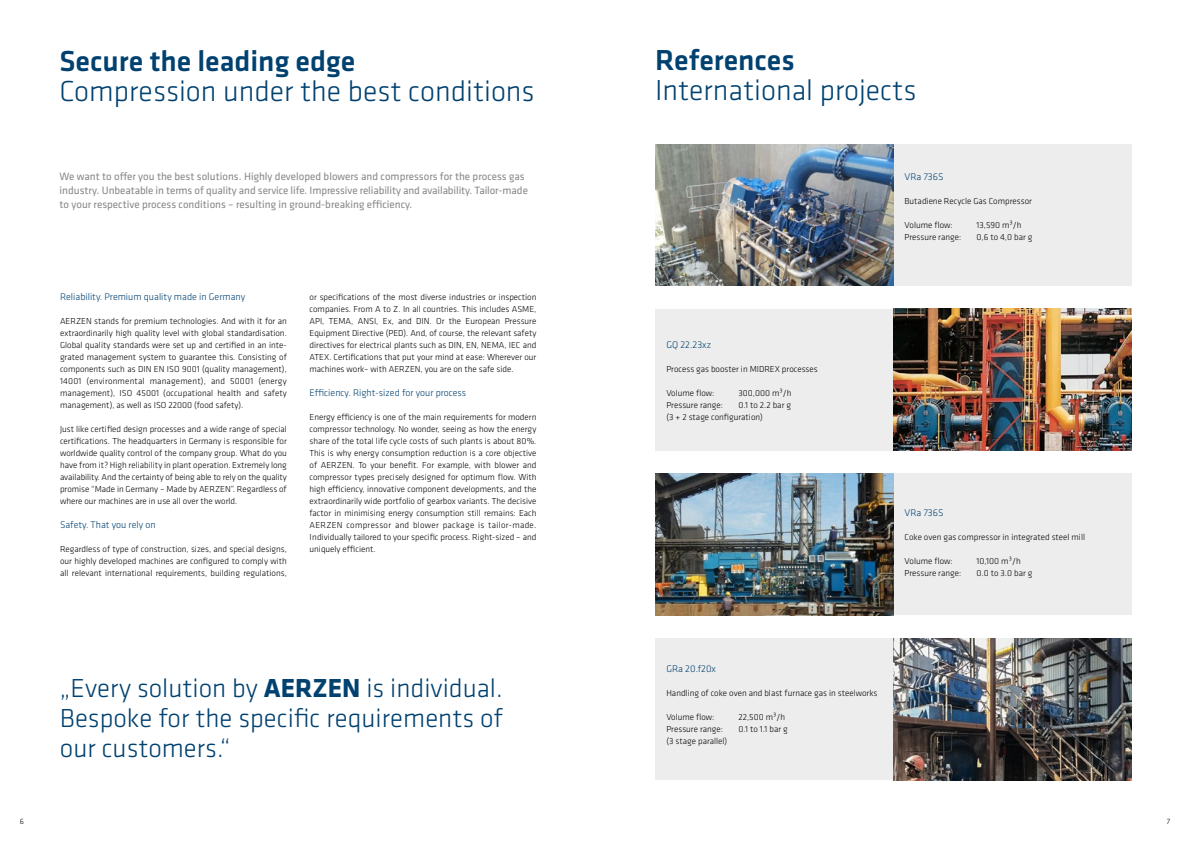
<style>
.page{position:relative;width:1191px;height:842px;background:#fff}
.page>*{position:absolute;margin:0;border:0;box-sizing:border-box;transform-origin:0 0}
.t1{font:300 30px "Klavika";color:#004170}
.t2{font:500 30px "Klavika";color:#004170}
.t3{font:300 27px/30px "Klavika";color:#004170;text-align:justify}
.t4{font:11px/14px "Klavika";color:#878787}
.t5{font:300 10px "Klavika";color:#004170}
.t6{font:300 9px/12px "Klavika";color:#020203;text-align:justify}
.t7{font:300 8px "Klavika";color:#000}
.s1{font-weight:700}
</style>
<div class="page">
<div style="left:655px;top:309px;width:249px;height:141px;background:#ededed"></div>
<img style="left:893px;top:309px;width:238px;height:141px">
<div style="left:655px;top:638px;width:249px;height:142px;background:#ededed"></div>
<img style="left:893px;top:638px;width:238px;height:142px">
<div style="left:882px;top:144px;width:249px;height:142px;background:#ededed"></div>
<img style="left:655px;top:144px;width:238px;height:142px">
<div style="left:882px;top:474px;width:249px;height:141px;background:#ededed"></div>
<img style="left:655px;top:474px;width:238px;height:141px">
<h1 class="t2" style="left:60px;top:40px;width:297px">Secure the leading edge</h1>
<h1 class="t1" style="left:60px;top:73px;width:476px">Compression under the best conditions</h1>
<p class="t4" style="left:60px;top:169px;width:470px">We want to offer you the best solutions. Highly developed blowers and compressors for the process gas industry. Unbeatable in terms of quality and service life. Impressive reliability and availability. Tailor-made to your respective process conditions – resulting in ground-breaking efficiency.</p>
<p class="t5" style="left:60px;top:291px;width:187px">Reliability. Premium quality made in Germany</p>
<p class="t6" style="left:60px;top:315px;width:228px">AERZEN stands for premium technologies. And with it for an extraordinarily high quality level with global standardisation.<br>Global quality standards were set up and certified in an inte&shy;grated management system to guarantee this. Consisting of components such as DIN EN ISO 9001 (quality management), 14001 (environmental management), and 50001 (energy management), ISO 45001 (occupational health and safety management), as well as ISO 22000 (food safety).</p>
<p class="t6" style="left:60px;top:423px;width:228px">Just like certified design processes and a wide range of special certifications. The headquarters in Germany is responsible for worldwide quality control of the company group. What do you have from it? High reliability in plant operation. Extremely long availability. And the certainty of being able to rely on the quality promise “Made in Germany – Made by AERZEN”. Regardless of where our machines are in use all over the world.</p>
<p class="t5" style="left:60px;top:519px;width:97px">Safety. That you rely on</p>
<p class="t6" style="left:60px;top:543px;width:228px">Regardless of type of construction, sizes, and special designs, our highly developed machines are configured to comply with all relevant international requirements, building regulations,</p>
<p class="t6" style="left:309px;top:291px;width:228px">or specifications of the most diverse industries or inspection companies. From A to Z. In all countries. This includes ASME, API, TEMA, ANSI, Ex, and DIN. Or the European Pressure Equipment Directive (PED). And, of course, the relevant safety directives for electrical plants such as DIN, EN, NEMA, IEC and ATEX. Certifications that put your mind at ease: Wherever our machines work– with AERZEN, you are on the safe side.</p>
<p class="t5" style="left:309px;top:387px;width:158px">Efficiency. Right-sized for your process</p>
<p class="t6" style="left:309px;top:411px;width:228px">Energy efficiency is one of the main requirements for modern compressor technology. No wonder, seeing as how the energy share of the total life cycle costs of such plants is about 80%.<br>This is why energy consumption reduction is a core objective of AERZEN. To your benefit. For example, with blower and compressor types precisely designed for optimum flow. With high efficiency, innovative component developments, and the extraordinarily wide portfolio of gearbox variants. The decisive factor in minimising energy consumption still remains: Each AERZEN compressor and blower package is tailor-made.<br>Individually tailored to your specific process. Right-sized – and uniquely efficient.</p>
<h2 class="t3" style="left:60px;top:673px;width:445px">„Every solution by <span class="s1">AERZEN</span> is individual.<br>Bespoke for the specific requirements of our customers.“</h2>
<h1 class="t2" style="left:655px;top:40px;width:141px">References</h1>
<h1 class="t1" style="left:655px;top:72px;width:263px">International projects</h1>
<p class="t5" style="left:904px;top:171px;width:40px">VRa 736S</p>
<p class="t6" style="left:904px;top:195px;width:129px">Butadiene Recycle Gas Compressor</p>
<p class="t6" style="left:904px;top:219px;width:49px">Volume flow:</p>
<p class="t6" style="left:976px;top:219px;width:46px">13,590 m³/h</p>
<p class="t6" style="left:904px;top:231px;width:58px">Pressure range:</p>
<p class="t6" style="left:976px;top:231px;width:57px">0,6 to 4,0 bar g</p>
<p class="t5" style="left:666px;top:339px;width:46px">GQ 22.23xz</p>
<p class="t6" style="left:666px;top:363px;width:153px">Process gas booster in MIDREX processes</p>
<p class="t6" style="left:666px;top:387px;width:49px">Volume flow:</p>
<p class="t6" style="left:738px;top:387px;width:55px">300,000 m³/h</p>
<p class="t6" style="left:666px;top:399px;width:58px">Pressure range:</p>
<p class="t6" style="left:666px;top:399px;width:126px;text-indent:72px">0.1 to 2.2 bar g (3 + 2 stage configuration)</p>
<p class="t5" style="left:904px;top:507px;width:40px">VRa 736S</p>
<p class="t6" style="left:904px;top:531px;width:182px">Coke oven gas compressor in integrated steel mill</p>
<p class="t6" style="left:904px;top:555px;width:49px">Volume flow:</p>
<p class="t6" style="left:976px;top:555px;width:46px">10,100 m³/h</p>
<p class="t6" style="left:904px;top:567px;width:58px">Pressure range:</p>
<p class="t6" style="left:976px;top:567px;width:57px">0.0 to 3.0 bar g</p>
<p class="t5" style="left:666px;top:663px;width:51px">GRa 20.f20x</p>
<p class="t6" style="left:666px;top:687px;width:213px">Handling of coke oven and blast furnace gas in steelworks</p>
<p class="t6" style="left:666px;top:711px;width:49px">Volume flow:</p>
<p class="t6" style="left:738px;top:711px;width:48px">22,500 m³/h</p>
<p class="t6" style="left:666px;top:723px;width:58px">Pressure range:</p>
<p class="t6" style="left:738px;top:723px;width:51px">0.1 to 1.1 bar g</p>
<p class="t6" style="left:666px;top:735px;width:62px">(3 stage parallel)</p>
<p class="t7" style="left:20px;top:816px;width:6px">6</p>
<p class="t7" style="left:1166px;top:816px;width:5px">7</p>
</div>
